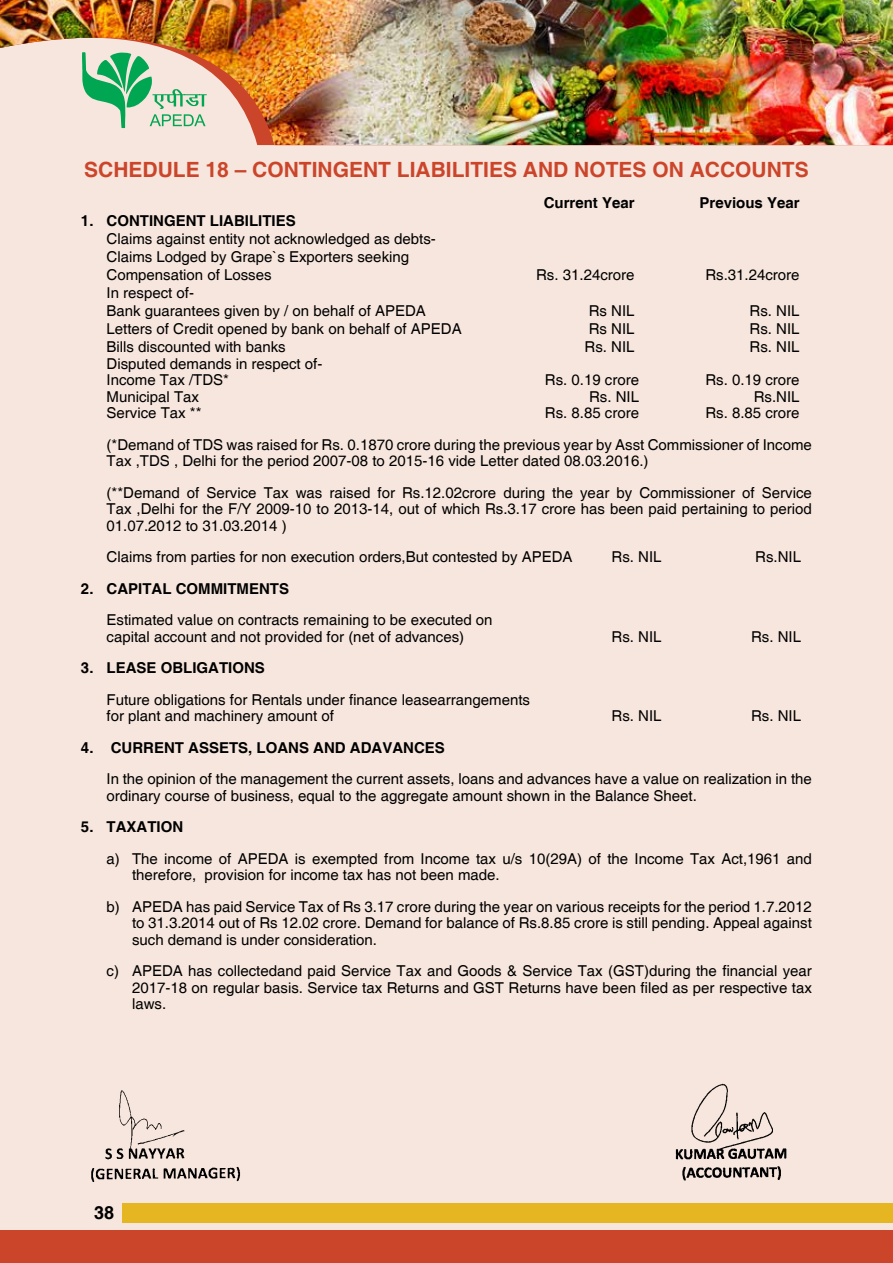
<style>
.page{position:relative;width:893px;height:1263px;background:#f7e6dd}
.page>*{position:absolute;margin:0;border:0;box-sizing:border-box;transform-origin:0 0}
.t1{font:700 21px "Helvetica";color:#cb452b}
.t2{font:700 18px "Helvetica";color:#000}
.t3{font:15px/16.5px "Helvetica";color:#000}
.t4{font:700 15px "Helvetica";color:#000}
</style>
<div class="page">
<img style="left:0;top:0;width:893px;height:145px">
<div style="left:0;top:1230px;width:893px;height:33px;background:#cb452b"></div>
<div style="left:123px;top:1203px;width:770px;height:20px;background:#e5b622"></div>
<svg style="left:82px;top:52px;width:125px;height:76px"></svg>
<img style="left:91px;top:1090px;width:150px;height:92px">
<img style="left:675px;top:1083px;width:112px;height:98px">
<h1 class="t1" style="left:84px;top:157px;width:16px">SCHEDULE</h1>
<h1 class="t1" style="left:206px;top:157px;width:62px">18 – CONTINGENT</h1>
<h1 class="t1" style="left:397px;top:157px;width:60px">LIABILITIES</h1>
<h1 class="t1" style="left:523px;top:157px;width:67px">AND NOTES</h1>
<h1 class="t1" style="left:652px;top:157px;width:69px">ON ACCOUNTS</h1>
<p class="t4" style="left:544px;top:194px;width:92px">Current Year</p>
<p class="t4" style="left:699px;top:194px;width:102px">Previous Year</p>
<p class="t4" style="left:81px;top:212px;width:37px">1. CONTINGENT</p>
<p class="t4" style="left:210px;top:212px;width:44px">LIABILITIES</p>
<p class="t3" style="left:106px;top:230px;width:331px;line-height:18px">Claims against entity not acknowledged as debts-<br>Claims Lodged by Grape`s Exporters seeking<br>Compensation of Losses</p>
<p class="t3" style="left:536px;top:267px;width:100px">Rs. 31.24crore</p>
<p class="t3" style="left:705px;top:267px;width:96px">Rs.31.24crore</p>
<p class="t3" style="left:107px;top:284px;width:321px;line-height:18px">In respect of-<br>Bank guarantees given by / on behalf of APEDA</p>
<p class="t3" style="left:589px;top:303px;width:47px">Rs NIL</p>
<p class="t3" style="left:749px;top:303px;width:52px">Rs. NIL</p>
<p class="t3" style="left:106px;top:321px;width:357px">Letters of Credit opened by bank on behalf of APEDA</p>
<p class="t3" style="left:589px;top:321px;width:47px">Rs NIL</p>
<p class="t3" style="left:749px;top:321px;width:52px">Rs. NIL</p>
<p class="t3" style="left:106px;top:339px;width:181px">Bills discounted with banks</p>
<p class="t3" style="left:584px;top:339px;width:52px">Rs. NIL</p>
<p class="t3" style="left:749px;top:339px;width:52px">Rs. NIL</p>
<p class="t3" style="left:106px;top:356px;width:217px">Disputed demands in respect of-<br>Income Tax /TDS*</p>
<p class="t3" style="left:545px;top:372px;width:96px">Rs. 0.19 crore</p>
<p class="t3" style="left:705px;top:372px;width:96px">Rs. 0.19 crore</p>
<p class="t3" style="left:106px;top:389px;width:94px">Municipal Tax</p>
<p class="t3" style="left:589px;top:389px;width:52px">Rs. NIL</p>
<p class="t3" style="left:754px;top:389px;width:47px">Rs.NIL</p>
<p class="t3" style="left:106px;top:405px;width:97px">Service Tax **</p>
<p class="t3" style="left:545px;top:405px;width:96px">Rs. 8.85 crore</p>
<p class="t3" style="left:106px;top:398px;width:707px;line-height:31.5px;text-indent:599px">Rs. 8.85 crore (*Demand of TDS was raised for Rs. 0.1870 crore during the previous year by Asst Commissioner of Income</p>
<p class="t3" style="left:106px;top:446px;width:707px;line-height:31.5px">Tax ,TDS , Delhi for the period 2007-08 to 2015-16 vide Letter dated 08.03.2016.)<br>(**Demand of Service Tax was raised for Rs.12.02crore during the year by Commissioner of Service</p>
<p class="t3" style="left:106px;top:501px;width:707px">Tax ,Delhi for the F/Y 2009-10 to 2013-14, out of which Rs.3.17 crore has been paid pertaining to period<br>01.07.2012 to 31.03.2014 )</p>
<p class="t3" style="left:106px;top:549px;width:468px">Claims from parties for non execution orders,But contested by APEDA</p>
<p class="t3" style="left:611px;top:549px;width:52px">Rs. NIL</p>
<p class="t3" style="left:755px;top:549px;width:47px">Rs.NIL</p>
<p class="t4" style="left:81px;top:579px;width:106px">2. CAPITAL COMMITMENTS</p>
<p class="t3" style="left:106px;top:612px;width:388px">Estimated value on contracts remaining to be executed on capital account and not provided for (net of advances)</p>
<p class="t3" style="left:611px;top:629px;width:52px">Rs. NIL</p>
<p class="t3" style="left:751px;top:629px;width:52px">Rs. NIL</p>
<p class="t4" style="left:81px;top:659px;width:25px">3. LE</p>
<p class="t4" style="left:126px;top:659px;width:104px">ASE OBLIGATIONS</p>
<p class="t3" style="left:106px;top:692px;width:425px">Future obligations for Rentals under finance leasearrangements for plant and machinery amount of</p>
<p class="t3" style="left:611px;top:708px;width:52px">Rs. NIL</p>
<p class="t3" style="left:751px;top:708px;width:52px">Rs. NIL</p>
<p class="t4" style="left:81px;top:738px;width:365px">4. CURRENT ASSETS, LOANS AND ADAVANCES</p>
<p class="t3" style="left:106px;top:771px;width:707px">In the opinion of the management the current assets, loans and advances have a value on realization in the ordinary course of business, equal to the aggregate amount shown in the Balance Sheet.</p>
<p class="t4" style="left:81px;top:818px;width:76px">5. TAXATION</p>
<p class="t3" style="left:132px;top:851px;width:681px;text-indent:-26px">a) The income of APEDA is exempted from Income tax u/s 10(29A) of the Income Tax Act,1961 and therefore, provision for income tax has not been made.</p>
<p class="t3" style="left:132px;top:899px;width:681px;text-align:justify;text-indent:-26px">b) APEDA has paid Service Tax of Rs 3.17 crore during the year on various receipts for the period 1.7.2012 to 31.3.2014 out of Rs 12.02 crore. Demand for balance of Rs.8.85 crore is still pending. Appeal against such demand is under consideration.</p>
<p class="t3" style="left:132px;top:963px;width:681px;text-align:justify;text-indent:-26px">c) APEDA has collectedand paid Service Tax and Goods &amp; Service Tax (GST)during the financial year 2017-18 on regular basis. Service tax Returns and GST Returns have been filed as per respective tax laws.</p>
<p class="t2" style="left:94px;top:1202px;width:22px">38</p>
</div>
